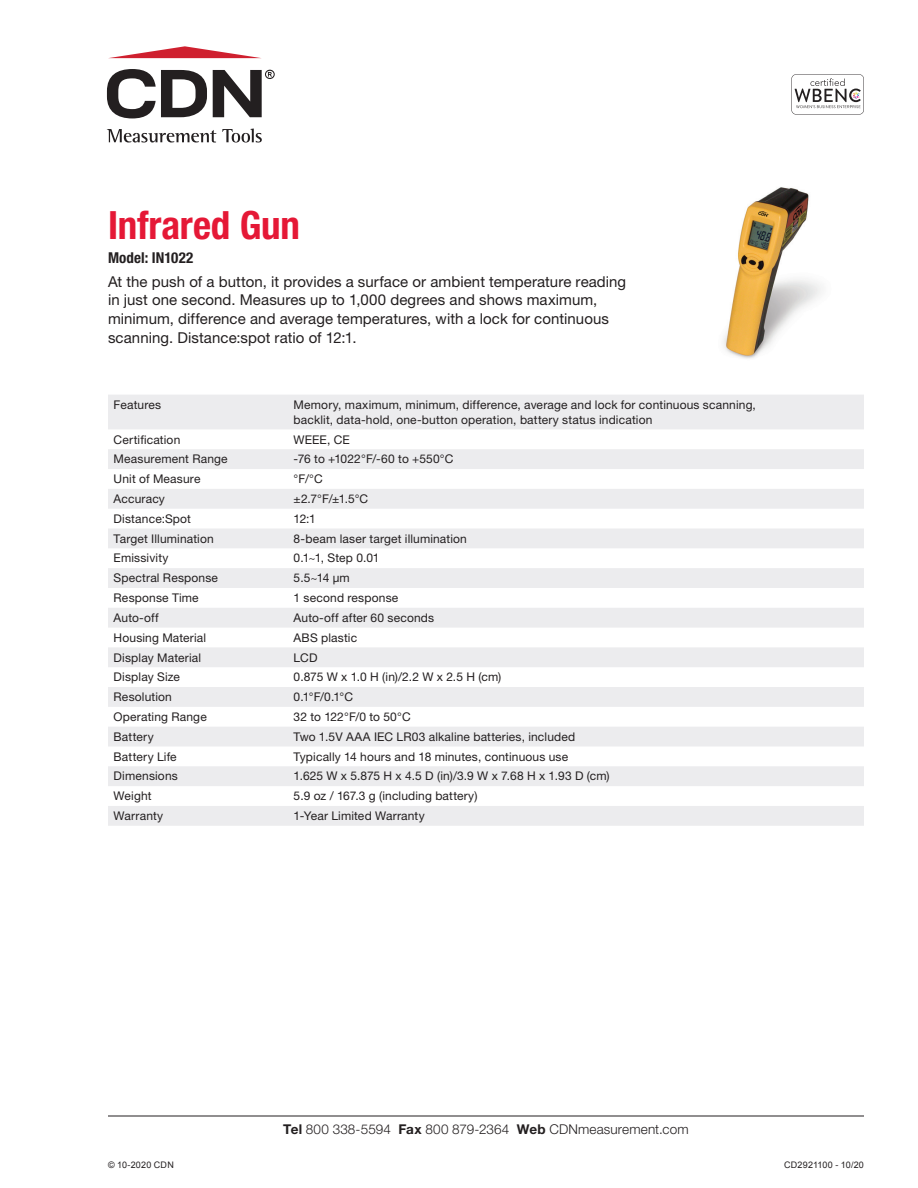
<style>
.page{position:relative;width:918px;height:1188px;background:#fff}
.page>*{position:absolute;margin:0;border:0;box-sizing:border-box;transform-origin:0 0}
.t1{font:700 condensed 39px "Helvetica Neue LT Std";letter-spacing:-.005em;color:#e51836}
.t2{font:15px/18.8px "Helvetica Neue LT Std";letter-spacing:.005em;color:#231f20}
.t3{font:700 condensed 15px "Helvetica Neue LT Std";letter-spacing:.005em;color:#231f20}
.t4{font:300 13.5px "Helvetica Neue LT Std";letter-spacing:.01em;color:#231f20}
.t5{font:12px/15px "Helvetica Neue LT Std";letter-spacing:.015em;color:#231f20}
.t6{font:9px "Arial";letter-spacing:.025em;color:#231f20}
.s1{font-weight:700}
</style>
<div class="page">
<img style="left:723px;top:187px;width:99px;height:172px">
<svg style="left:108px;top:395px;width:756px;height:431px;fill:#ececee"></svg>
<hr style="left:108px;top:1116px;width:756px;height:1px;background:#231f20">
<svg style="left:107px;top:129px;width:109px;height:14px"></svg>
<svg style="left:222px;top:129px;width:40px;height:14px"></svg>
<svg style="left:107px;top:69px;width:100px;height:49px"></svg>
<svg style="left:109px;top:46px;width:151px;height:12px"></svg>
<svg style="left:213px;top:70px;width:62px;height:47px"></svg>
<svg style="left:791px;top:74px;width:73px;height:41px"></svg>
<h1 class="t1" style="left:108px;top:202px;width:194px">Infrared Gun</h1>
<p class="t3" style="left:108px;top:249px;width:87px">Model: IN1022</p>
<p class="t2" style="left:108px;top:272px;width:520px">At the push of a button, it provides a surface or ambient temperature reading in just one second. Measures up to 1,000 degrees and shows maximum, minimum, difference and average temperatures, with a lock for continuous scanning. Distance:spot ratio of 12:1.</p>
<p class="t5" style="left:114px;top:397px;width:49px">Features</p>
<p class="t5" style="left:294px;top:397px;width:464px">Memory, maximum, minimum, difference, average and lock for continuous scanning, backlit, data-hold, one-button operation, battery status indication</p>
<p class="t5" style="left:114px;top:432px;width:68px">Certification</p>
<p class="t5" style="left:294px;top:432px;width:58px">WEEE, CE</p>
<p class="t5" style="left:114px;top:451px;width:116px">Measurement Range</p>
<p class="t5" style="left:294px;top:451px;width:161px">-76 to +1022°F/-60 to +550°C</p>
<p class="t5" style="left:114px;top:471px;width:88px">Unit of Measure</p>
<p class="t5" style="left:294px;top:471px;width:31px">°F/°C</p>
<p class="t5" style="left:114px;top:491px;width:53px">Accuracy</p>
<p class="t5" style="left:294px;top:491px;width:76px">±2.7°F/±1.5°C</p>
<p class="t5" style="left:114px;top:511px;width:79px">Distance:Spot</p>
<p class="t5" style="left:294px;top:511px;width:24px">12:1</p>
<p class="t5" style="left:114px;top:531px;width:102px">Target Illumination</p>
<p class="t5" style="left:294px;top:531px;width:175px">8-beam laser target illumination</p>
<p class="t5" style="left:114px;top:551px;width:56px">Emissivity</p>
<p class="t5" style="left:294px;top:551px;width:87px">0.1~1, Step 0.01</p>
<p class="t5" style="left:114px;top:570px;width:106px">Spectral Response</p>
<p class="t5" style="left:294px;top:570px;width:58px">5.5~14 µm</p>
<p class="t5" style="left:114px;top:590px;width:87px">Response Time</p>
<p class="t5" style="left:294px;top:590px;width:106px">1 second response</p>
<p class="t5" style="left:114px;top:610px;width:47px">Auto-off</p>
<p class="t5" style="left:294px;top:610px;width:142px">Auto-off after 60 seconds</p>
<p class="t5" style="left:114px;top:630px;width:94px">Housing Material</p>
<p class="t5" style="left:294px;top:630px;width:65px">ABS plastic</p>
<p class="t5" style="left:114px;top:650px;width:89px">Display Material</p>
<p class="t5" style="left:294px;top:650px;width:25px">LCD</p>
<p class="t5" style="left:114px;top:669px;width:68px">Display Size</p>
<p class="t5" style="left:294px;top:669px;width:209px">0.875 W x 1.0 H (in)/2.2 W x 2.5 H (cm)</p>
<p class="t5" style="left:114px;top:689px;width:60px">Resolution</p>
<p class="t5" style="left:294px;top:689px;width:61px">0.1°F/0.1°C</p>
<p class="t5" style="left:114px;top:709px;width:95px">Operating Range</p>
<p class="t5" style="left:294px;top:709px;width:119px">32 to 122°F/0 to 50°C</p>
<p class="t5" style="left:114px;top:729px;width:42px">Battery</p>
<p class="t5" style="left:294px;top:729px;width:283px">Two 1.5V AAA IEC LR03 alkaline batteries, included</p>
<p class="t5" style="left:114px;top:749px;width:65px">Battery Life</p>
<p class="t5" style="left:294px;top:749px;width:276px">Typically 14 hours and 18 minutes, continuous use</p>
<p class="t5" style="left:114px;top:768px;width:66px">Dimensions</p>
<p class="t5" style="left:294px;top:768px;width:318px">1.625 W x 5.875 H x 4.5 D (in)/3.9 W x 7.68 H x 1.93 D (cm)</p>
<p class="t5" style="left:114px;top:788px;width:40px">Weight</p>
<p class="t5" style="left:294px;top:788px;width:185px">5.9 oz / 167.3 g (including battery)</p>
<p class="t5" style="left:114px;top:808px;width:51px">Warranty</p>
<p class="t5" style="left:294px;top:808px;width:133px">1-Year Limited Warranty</p>
<p class="t4" style="left:283px;top:1121px;width:407px"><span class="s1">Tel</span> 800 338-5594 <span class="s1">Fax</span> 800 879-2364 <span class="s1">Web</span> CDNmeasurement.com</p>
<p class="t6" style="left:108px;top:1158px;width:67px">© 10-2020 CDN</p>
<p class="t6" style="left:784px;top:1158px;width:81px">CD2921100 - 10/20</p>
</div>
